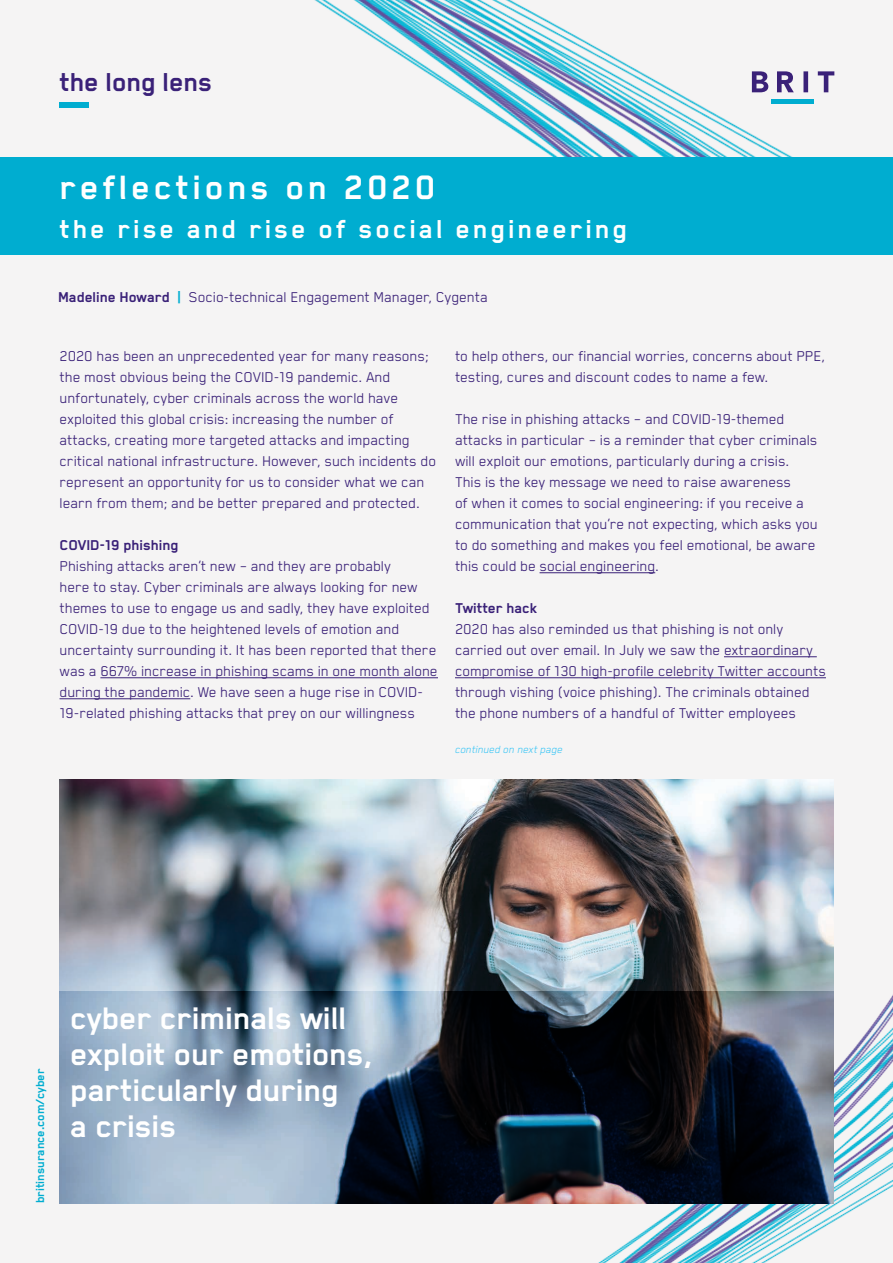
<style>
.page{position:relative;width:893px;height:1263px;background:#f5f4f4}
.page>*{position:absolute;margin:0;border:0;box-sizing:border-box;transform-origin:0 0}
.t1{font:700 39px "Blender";letter-spacing:.1em;color:#fff}
.t2{font:700 36px/36px "Blender";color:#fff}
.t3{font:700 30px "Blender";letter-spacing:.1em;color:#fff}
.t4{font:700 30px "Blender";color:#3a2178}
.t5{font:16.5px/21px "Blender";color:#3a2178}
.t6{font:700 16.5px "Blender";color:#3a2178}
.t7{font:700 13.5px "Blender";color:#00add0}
.t8{font:italic 12px "Blender";color:#44c8f5}
.s1{font-weight:700}
.s2{font-weight:700;color:#00add0}
</style>
<div class="page">
<img style="left:314px;top:0;width:521px;height:157px">
<div style="left:0;top:157px;width:893px;height:98px;background:#00add0"></div>
<div style="left:60px;top:102px;width:29px;height:5px;background:#00add0"></div>
<svg style="left:752px;top:71px;width:82px;height:21px"></svg>
<div style="left:772px;top:99px;width:42px;height:5px;background:#00add0"></div>
<hr style="left:540px;top:572px;width:115px;height:1px;background:#3a2178">
<hr style="left:724px;top:656px;width:93px;height:1px;background:#3a2178">
<hr style="left:455px;top:677px;width:371px;height:1px;background:#3a2178">
<hr style="left:100px;top:677px;width:338px;height:1px;background:#3a2178">
<hr style="left:60px;top:698px;width:130px;height:1px;background:#3a2178">
<img style="left:534px;top:976px;width:359px;height:287px">
<img style="left:60px;top:780px;width:773px;height:212px">
<img style="left:60px;top:992px;width:773px;height:211px">
<h3 class="t4" style="left:60px;top:66px;width:154px">the long lens</h3>
<h1 class="t1" style="left:60px;top:167px;width:377px">reflections on 2020</h1>
<h3 class="t3" style="left:60px;top:213px;width:569px">the rise and rise of social engineering</h3>
<p class="t5" style="left:58px;top:286px;width:431px"><span class="s1">Madeline Howard</span> <span class="s2">|</span> Socio-technical Engagement Manager, Cygenta</p>
<p class="t5" style="left:60px;top:345px;width:378px">2020 has been an unprecedented year for many reasons; the most obvious being the COVID-19 pandemic. And unfortunately, cyber criminals across the world have exploited this global crisis: increasing the number of attacks, creating more targeted attacks and impacting critical national infrastructure. However, such incidents do represent an opportunity for us to consider what we can learn from them; and be better prepared and protected.</p>
<p class="t6" style="left:60px;top:536px;width:120px">COVID-19 phishing</p>
<p class="t5" style="left:60px;top:555px;width:380px">Phishing attacks aren’t new – and they are probably<br>here to stay. Cyber criminals are always looking for new themes to use to engage us and sadly, they have exploited COVID-19 due to the heightened levels of emotion and uncertainty surrounding it. It has been reported that there was a 667% increase in phishing scams in one month alone during the pandemic. We have seen a huge rise in COVID-19-related phishing attacks that prey on our willingness</p>
<p class="t5" style="left:455px;top:345px;width:372px">to help others, our financial worries, concerns about PPE, testing, cures and discount codes to name a few.</p>
<p class="t5" style="left:455px;top:408px;width:364px">The rise in phishing attacks – and COVID-19-themed attacks in particular – is a reminder that cyber criminals will exploit our emotions, particularly during a crisis.<br>This is the key message we need to raise awareness<br>of when it comes to social engineering: if you receive a communication that you’re not expecting, which asks you to do something and makes you feel emotional, be aware this could be social engineering.</p>
<p class="t6" style="left:455px;top:599px;width:84px">Twitter hack</p>
<p class="t5" style="left:455px;top:618px;width:372px">2020 has also reminded us that phishing is not only carried out over email. In July we saw the extraordinary compromise of 130 high-profile celebrity Twitter accounts through vishing (voice phishing). The criminals obtained the phone numbers of a handful of Twitter employees</p>
<p class="t8" style="left:455px;top:743px;width:109px">continued on next page</p>
<p class="t7" style="left:33px;top:1203px;width:136px;rotate:-90deg">britinsurance.com/cyber</p>
<h2 class="t2" style="left:70px;top:1000px;width:304px">cyber criminals will exploit our emotions, particularly during<br>a crisis</h2>
</div>
